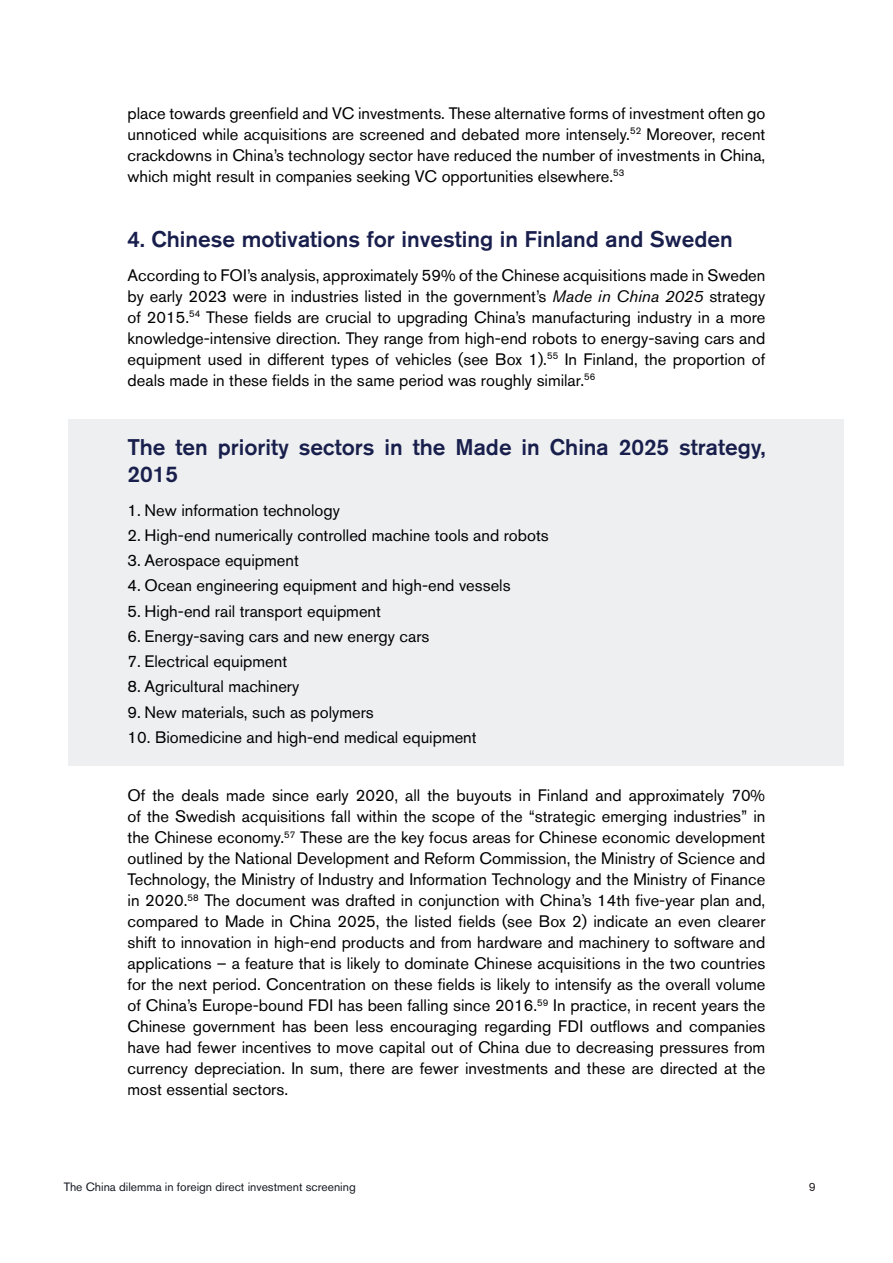
<style>
.page{position:relative;width:893px;height:1263px;background:#fff}
.page>*{position:absolute;margin:0;border:0;box-sizing:border-box;transform-origin:0 0}
.Brödtext{font:500 22.5px/27px "Akzidenz Grotesk BE";color:#191f4c}
.Rubrik_2{font:500 22.5px "Akzidenz Grotesk BE";color:#191f4c}
.Brödtext-2{font:16.5px/21px "Akzidenz Grotesk BE";color:#000001;text-align:justify}
.Punktlista{font:16.5px "Akzidenz Grotesk BE";color:#000001}
.t1{font:12px "Akzidenz Grotesk BE";color:#161923}
.t2{font:12px "Akzidenz Grotesk BE";color:#231f20}
.s1{font-style:italic}
</style>
<div class="page">
<div style="left:68px;top:419px;width:776px;height:346px;background:#edeff0"></div>
<p class="Brödtext-2" style="left:128px;top:102px;width:639px">place towards greenfield and VC investments. These alternative forms of investment often go unnoticed while acquisitions are screened and debated more intensely.<sup>52</sup> Moreover, recent crackdowns in China’s technology sector have reduced the number of investments in China, which might result in companies seeking VC opportunities elsewhere.<sup>53</sup></p>
<p class="Rubrik_2" style="left:128px;top:225px;width:607px">4. Chinese motivations for investing in Finland and Sweden</p>
<p class="Brödtext-2" style="left:128px;top:264px;width:639px">According to FOI’s analysis, approximately 59% of the Chinese acquisitions made in Sweden by early 2023 were in industries listed in the government’s <span class="s1">Made in China 2025</span> strategy of 2015.<sup>54</sup> These fields are crucial to upgrading China’s manufacturing industry in a more knowledge-intensive direction. They range from high-end robots to energy-saving cars and equipment used in different types of vehicles (see Box 1).<sup>55</sup> In Finland, the proportion of deals made in these fields in the same period was roughly similar.<sup>56</sup></p>
<p class="Brödtext" style="left:128px;top:433px;width:639px">The ten priority sectors in the Made in China 2025 strategy,<br>2015</p>
<p class="Brödtext-2" style="left:128px;top:499px;width:214px">1. New information technology</p>
<p class="Brödtext-2" style="left:128px;top:524px;width:423px">2. High-end numerically controlled machine tools and robots</p>
<p class="Brödtext-2" style="left:128px;top:550px;width:173px">3. Aerospace equipment</p>
<p class="Brödtext-2" style="left:128px;top:575px;width:384px">4. Ocean engineering equipment and high-end vessels</p>
<p class="Brödtext-2" style="left:128px;top:600px;width:255px">5. High-end rail transport equipment</p>
<p class="Brödtext-2" style="left:128px;top:625px;width:303px">6. Energy-saving cars and new energy cars</p>
<p class="Brödtext-2" style="left:128px;top:651px;width:161px">7. Electrical equipment</p>
<p class="Brödtext-2" style="left:128px;top:676px;width:173px">8. Agricultural machinery</p>
<p class="Brödtext-2" style="left:128px;top:701px;width:248px">9. New materials, such as polymers</p>
<p class="Punktlista" style="left:128px;top:727px;width:351px">10. Biomedicine and high-end medical equipment</p>
<p class="Brödtext-2" style="left:128px;top:785px;width:639px">Of the deals made since early 2020, all the buyouts in Finland and approximately 70% of the Swedish acquisitions fall within the scope of the “strategic emerging industries” in the Chinese economy.<sup>57</sup> These are the key focus areas for Chinese economic development outlined by the National Development and Reform Commission, the Ministry of Science and Technology, the Ministry of Industry and Information Technology and the Ministry of Finance in 2020.<sup>58</sup> The document was drafted in conjunction with China’s 14th five-year plan and, compared to Made in China 2025, the listed fields (see Box 2) indicate an even clearer shift to innovation in high-end products and from hardware and machinery to software and applications – a feature that is likely to dominate Chinese acquisitions in the two countries for the next period. Concentration on these fields is likely to intensify as the overall volume of China’s Europe-bound FDI has been falling since 2016.<sup>59</sup> In practice, in recent years the Chinese government has been less encouraging regarding FDI outflows and companies have had fewer incentives to move capital out of China due to decreasing pressures from currency depreciation. In sum, there are fewer investments and these are directed at the most essential sectors.</p>
<p class="t1" style="left:64px;top:1180px;width:293px">The China dilemma in foreign direct investment screening</p>
<p class="t2" style="left:809px;top:1180px;width:8px">9</p>
</div>
